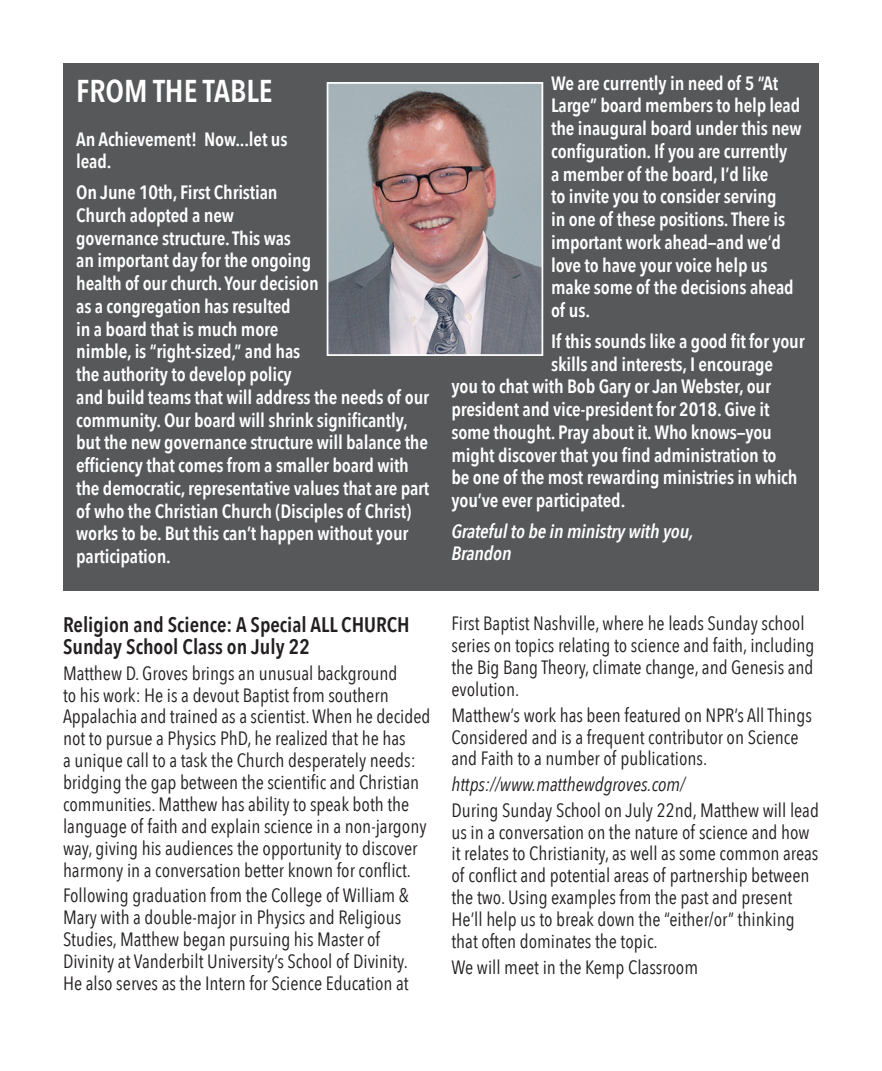
<style>
.page{position:relative;width:882px;height:1071px;background:#fff}
.page>*{position:absolute;margin:0;border:0;box-sizing:border-box;transform-origin:0 0}
.t1{font:600 31.5px "Avenir Next Condensed";color:#fff}
.text_11{font:600 21px/21.9px "Avenir Next Condensed";color:#231f20}
.text_11-2{font:19.25px/21.9px "Avenir Next Condensed";color:#231f20}
.t2{font:600 19.25px/22.8px "Avenir Next Condensed";letter-spacing:-.01em;color:#fff}
.t3{font:italic 600 19.25px/22.8px "Avenir Next Condensed";letter-spacing:-.01em;color:#fff}
.text_11-3{font:italic 19.25px "Avenir Next Condensed";color:#231f20}
</style>
<div class="page">
<div style="left:63px;top:63px;width:756px;height:528px;background:#57585a"></div>
<img style="left:330px;top:85px;width:210px;height:268px">
<div style="left:327px;top:82px;width:216px;height:274px;border:2px solid #fff"></div>
<p class="t1" style="left:76px;top:64px;width:198px">FROM THE TABLE</p>
<p class="t2" style="left:76px;top:127px;width:213px">An Achievement! Now...let us lead.</p>
<p class="t2" style="left:76px;top:180px;width:355px">On June 10th, First Christian<br>Church adopted a new<br>governance structure. This was<br>an important day for the ongoing<br>health of our church. Your decision<br>as a congregation has resulted<br>in a board that is much more<br>nimble, is “right-sized,” and has<br>the authority to develop policy<br>and build teams that will address the needs of our community. Our board will shrink significantly, but the new governance structure will balance the efficiency that comes from a smaller board with the democratic, representative values that are part of who the Christian Church (Disciples of Christ) works to be. But this can’t happen without your participation.</p>
<p class="text_11" style="left:63px;top:613px;width:348px">Religion and Science: A Special ALL CHURCH<br>Sunday School Class on July 22</p>
<p class="text_11-2" style="left:63px;top:661px;width:369px">Matthew D. Groves brings an unusual background<br>to his work: He is a devout Baptist from southern Appalachia and trained as a scientist. When he decided not to pursue a Physics PhD, he realized that he has<br>a unique call to a task the Church desperately needs: bridging the gap between the scientific and Christian communities. Matthew has ability to speak both the language of faith and explain science in a non-jargony way, giving his audiences the opportunity to discover harmony in a conversation better known for conflict.</p>
<p class="text_11-2" style="left:63px;top:884px;width:347px">Following graduation from the College of William &amp; Mary with a double-major in Physics and Religious Studies, Matthew began pursuing his Master of Divinity at Vanderbilt University’s School of Divinity.<br>He also serves as the Intern for Science Education at</p>
<p class="t2" style="left:551px;top:71px;width:252px">We are currently in need of 5 “At<br>Large” board members to help lead the inaugural board under this new configuration. If you are currently<br>a member of the board, I’d like<br>to invite you to consider serving<br>in one of these positions. There is important work ahead—and we’d love to have your voice help us make some of the decisions ahead of us.</p>
<p class="t2" style="left:551px;top:329px;width:255px">If this sounds like a good fit for your</p>
<p class="t2" style="left:551px;top:352px;width:223px">skills and interests, I encourage</p>
<p class="t2" style="left:452px;top:375px;width:321px">you to chat with Bob Gary or Jan Webster, our</p>
<p class="t2" style="left:452px;top:397px;width:320px">president and vice-president for 2018. Give it</p>
<p class="t2" style="left:452px;top:420px;width:322px">some thought. Pray about it. Who knows—you</p>
<p class="t2" style="left:452px;top:443px;width:327px">might discover that you find administration to</p>
<p class="t2" style="left:452px;top:466px;width:348px">be one of the most rewarding ministries in which</p>
<p class="t2" style="left:452px;top:488px;width:175px">you’ve ever participated.</p>
<p class="t3" style="left:452px;top:520px;width:244px">Grateful to be in ministry with you,<br>Brandon</p>
<p class="text_11-2" style="left:452px;top:612px;width:365px">First Baptist Nashville, where he leads Sunday school series on topics relating to science and faith, including the Big Bang Theory, climate change, and Genesis and evolution.</p>
<p class="text_11-2" style="left:452px;top:703px;width:362px">Matthew’s work has been featured on NPR’s All Things<br>Considered and is a frequent contributor on Science and Faith to a number of publications.</p>
<p class="text_11-3" style="left:452px;top:773px;width:235px">https://www.matthewdgroves.com/</p>
<p class="text_11-2" style="left:452px;top:798px;width:369px">During Sunday School on July 22nd, Matthew will lead us in a conversation on the nature of science and how it relates to Christianity, as well as some common areas of conflict and potential areas of partnership between the two. Using examples from the past and present He’ll help us to break down the “either/or” thinking that often dominates the topic.</p>
<p class="text_11-2" style="left:452px;top:955px;width:248px">We will meet in the Kemp Classroom</p>
</div>
